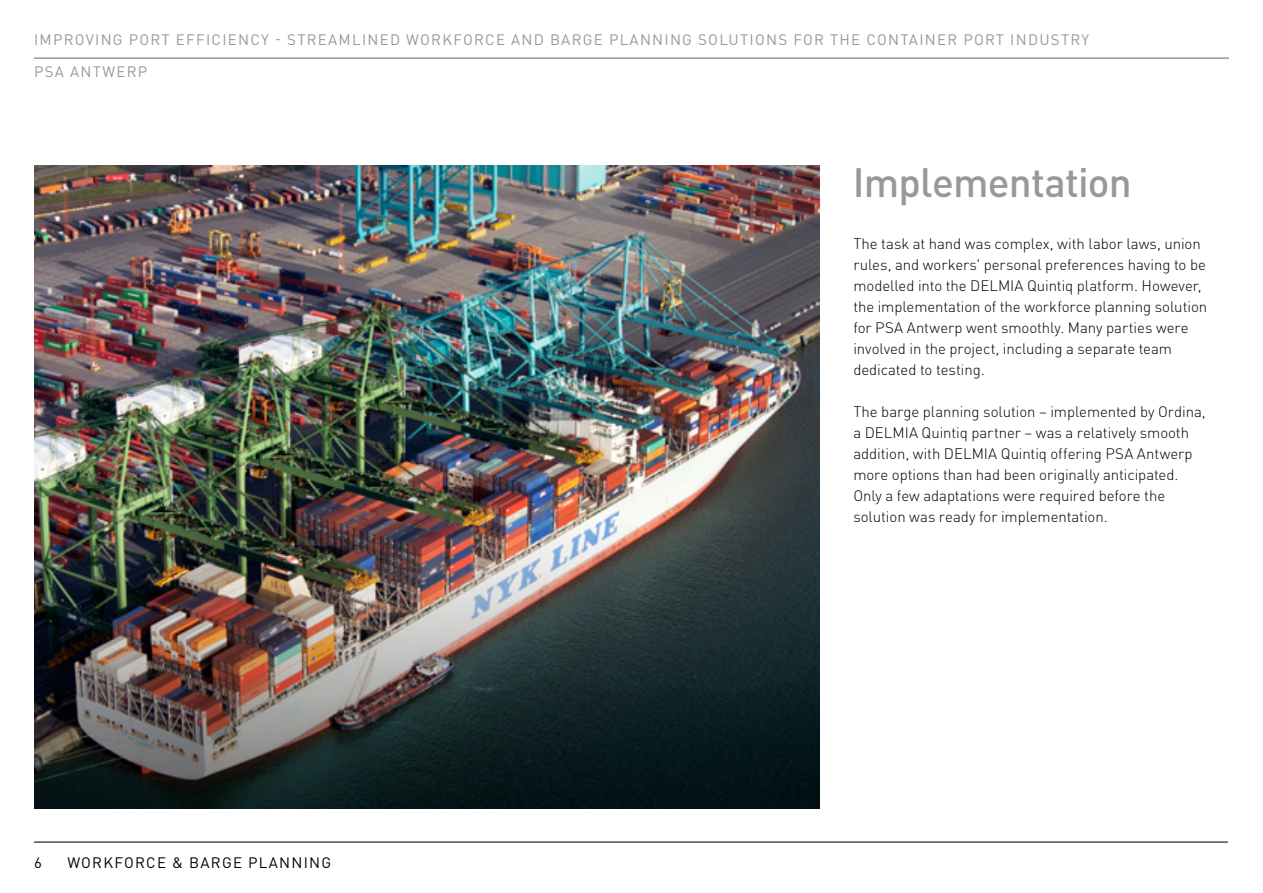
<style>
.page{position:relative;width:1263px;height:893px;background:#fff}
.page>*{position:absolute;margin:0;border:0;box-sizing:border-box;transform-origin:0 0}
.t1{font:500 40.5px "DIN Pro";letter-spacing:-.02em;color:#95999c}
.t2{font:300 15px/21px "DIN Pro";letter-spacing:-.005em;color:#000}
.t3{font:15px "DIN Pro";letter-spacing:.085em;color:#95999c}
.t4{font:15px "DIN Pro";letter-spacing:.085em;color:#000}
</style>
<div class="page">
<hr style="left:34px;top:841px;width:1194px;height:2px;background:#4d4d4f">
<hr style="left:34px;top:57px;width:1195px;height:2px;background:#95999c">
<img style="left:34px;top:166px;width:785px;height:642px">
<p class="t3" style="left:34px;top:28px;width:1057px">IMPROVI NG PORT EFFI CI ENCY - STREAMLI NED WORKFORCE AND BARGE PLANNI NG SOLUTI ONS FOR THE CONTAI NER PORT I NDUSTRY</p>
<p class="t3" style="left:34px;top:60px;width:113px">PSA ANTWERP</p>
<p class="t4" style="left:34px;top:850px;width:9px">6</p>
<p class="t4" style="left:67px;top:850px;width:265px">WORKFORCE &amp; BARGE PLANNING</p>
<h1 class="t1" style="left:853px;top:149px;width:281px">Implementation</h1>
<p class="t2" style="left:853px;top:231px;width:355px">The task at hand was complex, with labor laws, union rules, and workers' personal preferences having to be modelled into the DELMIA Quintiq platform. However, the implementation of the workforce planning solution for PSA Antwerp went smoothly. Many parties were involved in the project, including a separate team dedicated to testing.</p>
<p class="t2" style="left:853px;top:399px;width:354px">The barge planning solution – implemented by Ordina, a DELMIA Quintiq partner – was a relatively smooth addition, with DELMIA Quintiq offering PSA Antwerp more options than had been originally anticipated.<br>Only a few adaptations were required before the solution was ready for implementation.</p>
</div>
